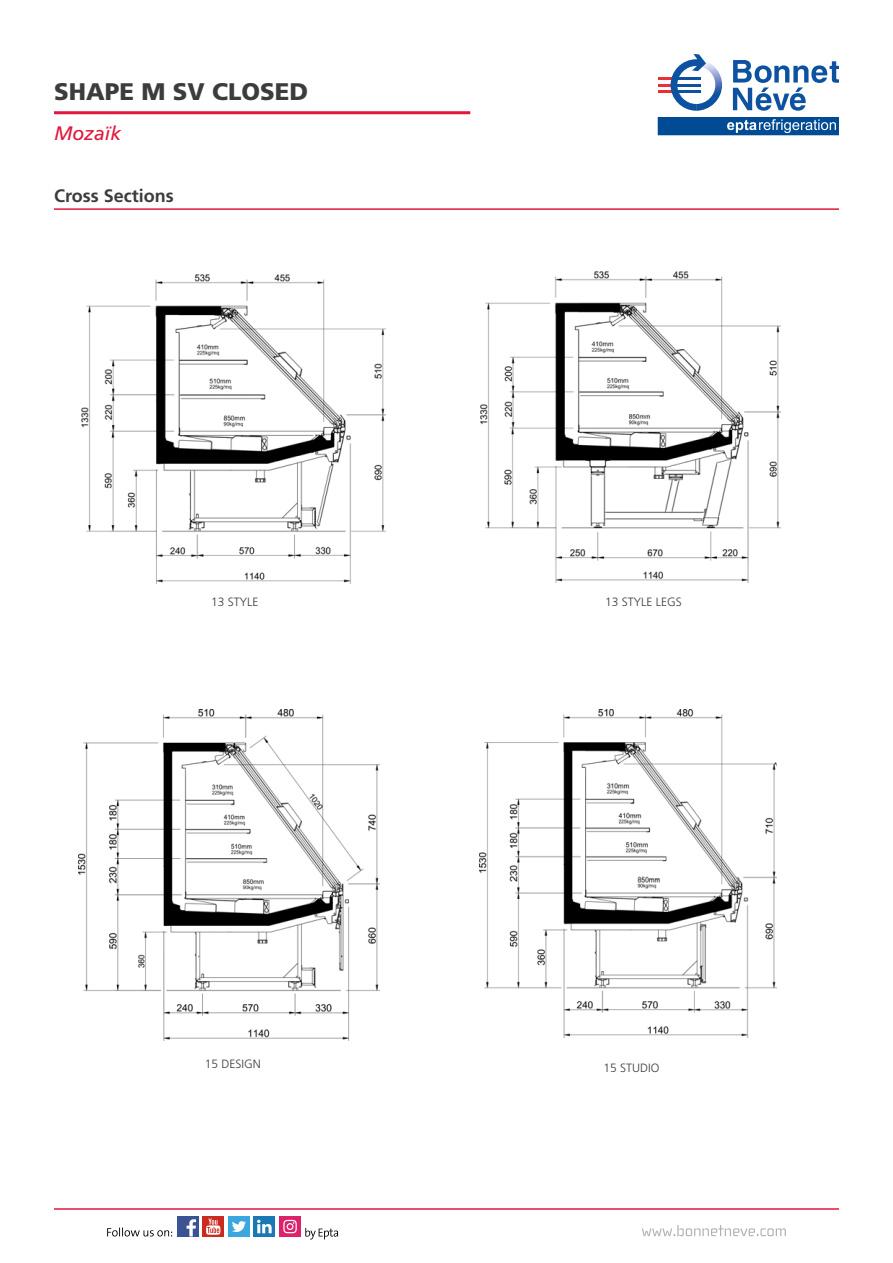
<style>
.page{position:relative;width:893px;height:1263px;background:#fff}
.page>*{position:absolute;margin:0;border:0;box-sizing:border-box;transform-origin:0 0}
.t1{font:900 24px "Frutiger LT Std";color:#3c3c3b}
.t2{font:italic 19.5px "Frutiger LT Std";color:#e1173d}
.t3{font:700 18px "Frutiger LT Std";color:#3c3c3b}
.t4{font:300 12px "Frutiger LT Std";color:#3c3c3b}
</style>
<div class="page">
<hr style="left:54px;top:111px;width:416px;height:3px;background:#e1173d">
<hr style="left:54px;top:208px;width:785px;height:2px;background:#e1173d">
<hr style="left:54px;top:1208px;width:785px;height:2px;background:#e1173d">
<div style="left:203px;top:1216px;width:21px;height:21px;background:#cb2a20"></div>
<svg style="left:206px;top:1218px;width:14px;height:17px"></svg>
<div style="left:177px;top:1216px;width:21px;height:21px;background:#3b5293"></div>
<svg style="left:187px;top:1219px;width:9px;height:17px"></svg>
<div style="left:254px;top:1216px;width:21px;height:21px;background:#1a78b4"></div>
<svg style="left:257px;top:1220px;width:15px;height:13px"></svg>
<div style="left:228px;top:1216px;width:22px;height:21px;background:#3aa7df"></div>
<svg style="left:232px;top:1221px;width:14px;height:11px"></svg>
<svg style="left:107px;top:1227px;width:65px;height:9px"></svg>
<svg style="left:305px;top:1228px;width:33px;height:11px"></svg>
<div style="left:279px;top:1216px;width:22px;height:21px;background:#dc226b"></div>
<svg style="left:283px;top:1220px;width:14px;height:13px"></svg>
<svg style="left:642px;top:1225px;width:144px;height:11px"></svg>
<svg style="left:658px;top:117px;width:181px;height:18px;background:#2061a0"></svg>
<svg style="left:733px;top:60px;width:106px;height:51px"></svg>
<hr style="left:658px;top:77px;width:17px;height:3px;background:#e73037">
<hr style="left:658px;top:84px;width:17px;height:3px;background:#e73037">
<hr style="left:658px;top:90px;width:17px;height:3px;background:#e73037">
<img style="left:706px;top:62px;width:16px;height:47px">
<svg style="left:671px;top:54px;width:35px;height:57px"></svg>
<img style="left:82px;top:274px;width:303px;height:310px">
<img style="left:480px;top:272px;width:301px;height:311px">
<img style="left:78px;top:710px;width:301px;height:331px">
<img style="left:479px;top:709px;width:297px;height:329px">
<h1 class="t1" style="left:54px;top:77px;width:256px">SHAPE M SV CLOSED</h1>
<h2 class="t2" style="left:54px;top:122px;width:69px">Mozaïk</h2>
<h3 class="t3" style="left:54px;top:185px;width:121px">Cross Sections</h3>
<p class="t4" style="left:211px;top:595px;width:49px">13 STYLE</p>
<p class="t4" style="left:605px;top:595px;width:78px">13 STYLE LEGS</p>
<p class="t4" style="left:205px;top:1057px;width:58px">15 DESIGN</p>
<p class="t4" style="left:604px;top:1061px;width:58px">15 STUDIO</p>
</div>
